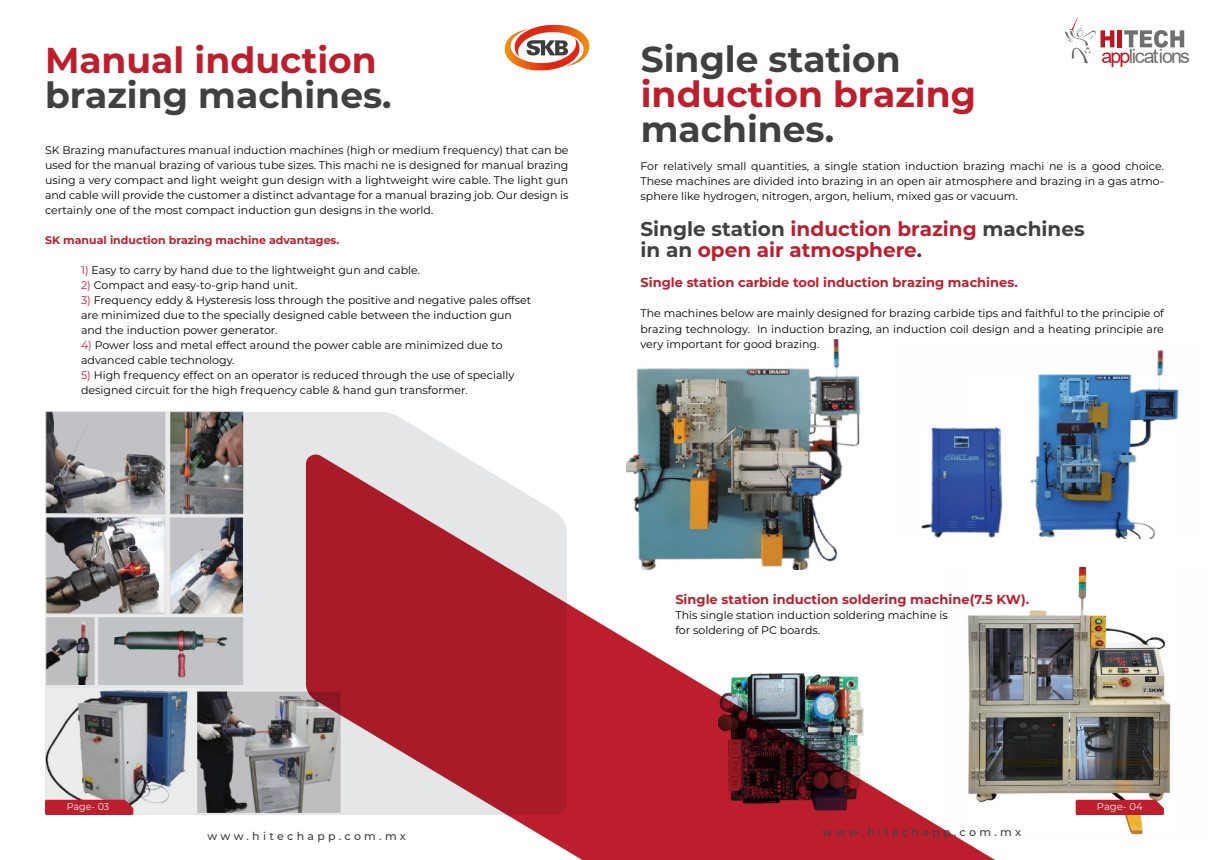
<style>
.page{position:relative;width:1209px;height:860px;background:#fff}
.page>*{position:absolute;margin:0;border:0;box-sizing:border-box;transform-origin:0 0}
.t1{font:700 36px "Montserrat";color:#404041}
.t2{font:700 36px "Montserrat";color:#bd1e2d}
.t3{font:700 20px/21px "Montserrat";color:#bd1e2d}
.t4{font:19.7px "Arial";letter-spacing:-.095em;color:#6f6f6e}
.t5{font:700 13px "Montserrat";color:#bd1e2d}
.t6{font:11px/15px "Montserrat";color:#000}
.t7{font:700 11px "Montserrat";color:#bd1e2d}
.t8{font:500 11px "Montserrat";letter-spacing:.3em;color:#404041}
.t9{font:10px "Montserrat";color:#f0f0f1;scale:.95 1}
.t10{font:10px "Montserrat";color:#f0f0f1}
.s1{color:#bd1e2d}
.s2{color:#bc1622}
.s3{color:#404041}
</style>
<div class="page">
<svg style="left:45px;top:412px;width:415px;height:403px;background:#e5e6e7"></svg>
<img style="left:45px;top:688px;width:150px;height:126px">
<img style="left:45px;top:412px;width:198px;height:273px">
<img style="left:195px;top:690px;width:111px;height:122px">
<svg style="left:505px;top:25px;width:84px;height:45px"></svg>
<svg style="left:45px;top:800px;width:88px;height:15px"></svg>
<div style="left:1117px;top:30px;width:5px;height:17px;background:#bc1622"></div>
<svg style="left:1124px;top:30px;width:60px;height:18px"></svg>
<svg style="left:1064px;top:17px;width:50px;height:46px"></svg>
<img style="left:636px;top:339px;width:224px;height:115px">
<img style="left:931px;top:349px;width:248px;height:189px">
<img style="left:995px;top:566px;width:176px;height:269px">
<div style="left:1128px;top:560px;width:29px;height:23px;background:#fff"></div>
<svg style="left:1075px;top:800px;width:89px;height:15px"></svg>
<svg style="left:306px;top:454px;width:689px;height:406px"></svg>
<h1 class="t2" style="left:45px;top:35px;width:333px">Manual induction</h1>
<h1 class="t1" style="left:45px;top:70px;width:348px">brazing machines.</h1>
<p class="t6" style="left:45px;top:142px;width:525px;text-align:justify">SK Brazing manufactures manual induction machines (high or medium frequency) that can be used for the manual brazing of various tube sizes. This machi ne is designed for manual brazing using a very compact and light weight gun design with a lightweight wire cable. The light gun and cable will provide the customer a distinct advantage for a manual brazing job. Our design is certainly one of the most compact induction gun designs in the world.</p>
<p class="t7" style="left:45px;top:232px;width:296px">SK manual induction brazing machine advantages.</p>
<p class="t6" style="left:81px;top:262px;width:340px"><span class="s1">1)</span> Easy to carry by hand due to the lightweight gun and cable.</p>
<p class="t6" style="left:81px;top:277px;width:218px"><span class="s1">2)</span> Compact and easy-to-grip hand unit.</p>
<p class="t6" style="left:81px;top:292px;width:452px"><span class="s1">3)</span> Frequency eddy &amp; Hysteresis loss through the positive and negative pales offset are minimized due to the specially designed cable between the induction gun and the induction power generator.</p>
<p class="t6" style="left:81px;top:337px;width:423px"><span class="s1">4)</span> Power loss and metal effect around the power cable are minimized due to advanced cable technology.</p>
<p class="t6" style="left:81px;top:367px;width:435px"><span class="s1">5)</span> High frequency effect on an operator is reduced through the use of specially designed circuit for the high frequency cable &amp; hand gun transformer.</p>
<h1 class="t1" style="left:641px;top:33px;width:261px">Single station</h1>
<h1 class="t2" style="left:641px;top:68px;width:337px">induction brazing</h1>
<h1 class="t1" style="left:641px;top:103px;width:195px">machines.</h1>
<h3 class="t4" style="left:1101px;top:42px;width:90px"><span class="s2">app</span>lications</h3>
<p class="t6" style="left:640px;top:159px;width:525px;text-align:justify">For relatively small quantities, a single station induction brazing machi ne is a good choice.<br>These machines are divided into brazing in an open air atmosphere and brazing in a gas atmo&shy;sphere like hydrogen, nitrogen, argon, helium, mixed gas or vacuum.</p>
<h2 class="t3" style="left:640px;top:218px;width:446px"><span class="s3">Single station</span> induction brazing <span class="s3">machines in an</span> open air atmosphere<span class="s3">.</span></h2>
<p class="t5" style="left:640px;top:273px;width:379px">Single station carbide tool induction brazing machines.</p>
<p class="t6" style="left:640px;top:306px;width:525px;text-align:justify">The machines below are mainly designed for brazing carbide tips and faithful to the principie of brazing technology. In induction brazing, an induction coil design and a heating principie are very important for good brazing.</p>
<p class="t9" style="left:67px;top:800px;width:46px">Page- 03</p>
<p class="t8" style="left:207px;top:828px;width:200px">www.hitechapp.com.mx</p>
<p class="t5" style="left:675px;top:590px;width:355px">Single station induction soldering machine(7.5 KW).</p>
<p class="t6" style="left:675px;top:607px;width:274px">This single station induction soldering machine is for soldering of PC boards.</p>
<p class="t8" style="left:822px;top:824px;width:200px">www.hitechapp.com.mx</p>
<p class="t10" style="left:1097px;top:800px;width:47px">Page- 04</p>
</div>
